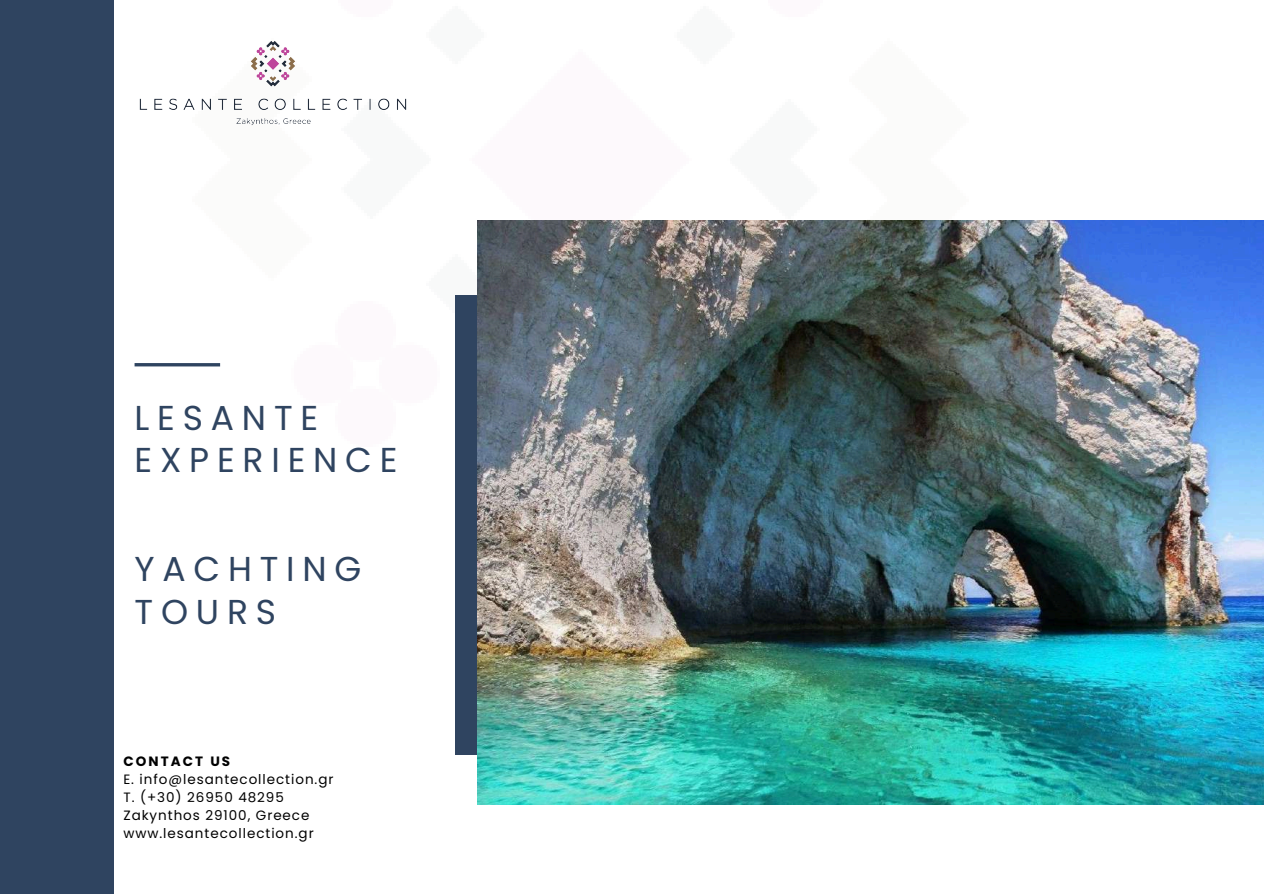
<style>
.page{position:relative;width:1264px;height:894px;background:#fff}
.page>*{position:absolute;margin:0;border:0;box-sizing:border-box;transform-origin:0 0}
.t1{font:34.5px/42.8px "Poppins";letter-spacing:.225em;color:#2f4460}
.t2{font:13.5px/18px "Poppins";letter-spacing:.07em;color:#000}
.t3{font:700 13.5px "Poppins";letter-spacing:.155em;color:#000}
</style>
<div class="page">
<div style="left:0;top:0;width:1263px;height:893px;background:#2f4460"></div>
<div style="left:115px;top:0;width:1148px;height:893px;background:#fff"></div>
<div style="left:455px;top:295px;width:386px;height:459px;background:#2f4460"></div>
<hr style="left:135px;top:363px;width:85px;height:3px;background:#2f4460">
<img style="left:478px;top:220px;width:785px;height:584px">
<img style="left:139px;top:41px;width:268px;height:84px">
<h1 class="t1" style="left:135px;top:396px;width:264px">LESANTE<br>EXPERIENCE</h1>
<h1 class="t1" style="left:135px;top:547px;width:228px">YACHTING<br>TOURS</h1>
<p class="t3" style="left:123px;top:751px;width:108px">CONTACT US</p>
<p class="t2" style="left:123px;top:770px;width:212px">E. info@lesantecollection.gr<br>T. (+30) 26950 48295<br>Zakynthos 29100, Greece www.lesantecollection.gr</p>
</div>
